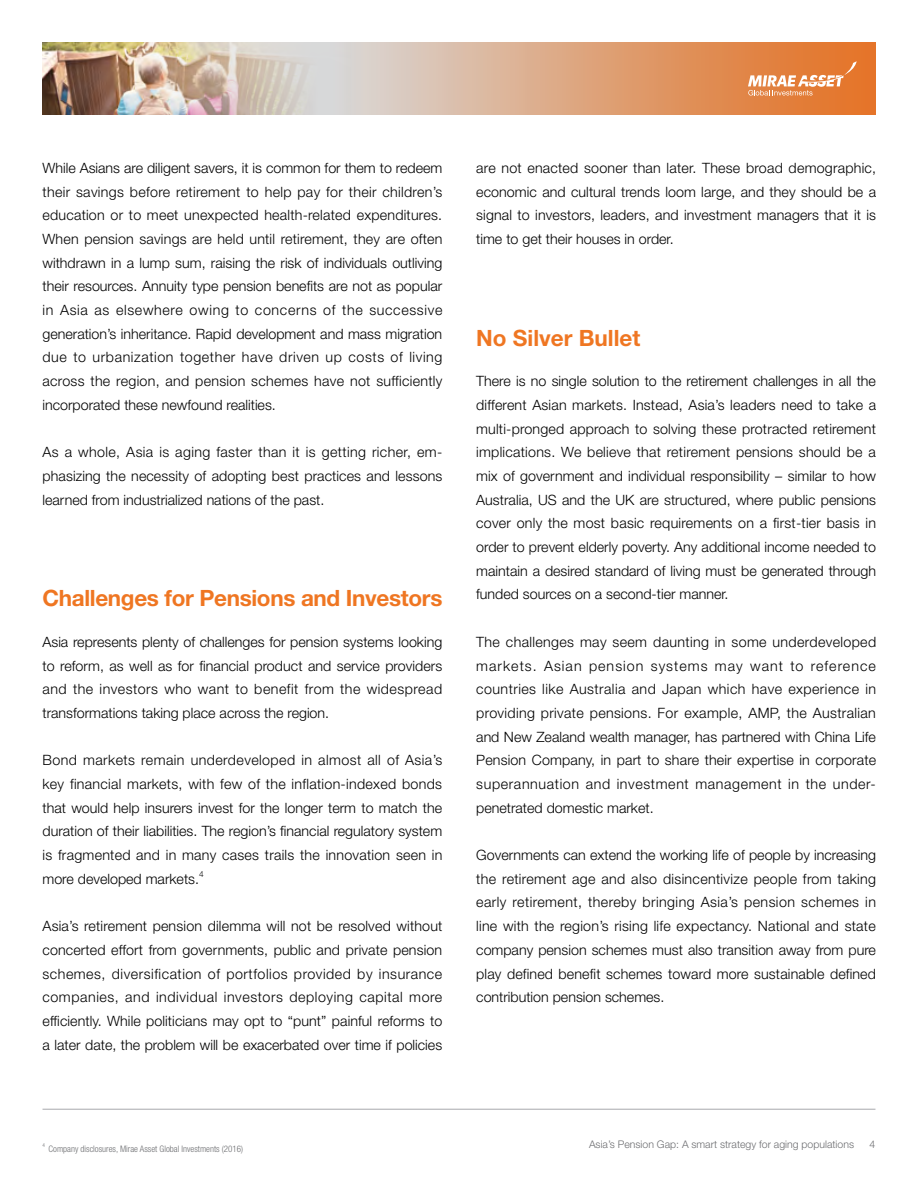
<style>
.page{position:relative;width:918px;height:1188px;background:#fff}
.page>*{position:absolute;margin:0;border:0;box-sizing:border-box;transform-origin:0 0}
.t1{font:700 22.5px "Helvetica Neue LT Std";letter-spacing:-.015em;color:#ef7622}
.t2{font:300 14.25px/23.7px "Helvetica Neue LT Std";color:#000;text-align:justify}
.t3{font:300 10.5px "Helvetica Neue LT Std";color:#6d6e71}
.t4{font:300 condensed 9px "Helvetica Neue LT Std";color:#6d6e71}
.t5{font:300 8.25px "Helvetica Neue LT Std";color:#000}
.t6{font:300 condensed 5.25px "Helvetica Neue LT Std";color:#6d6e71}
</style>
<div class="page">
<hr style="left:43px;top:1109px;width:832px;height:1px;background:#a7a9ac">
<svg style="left:350px;top:42px;width:525px;height:73px"></svg>
<img style="left:43px;top:42px;width:307px;height:73px">
<svg style="left:748px;top:61px;width:109px;height:35px"></svg>
<p class="t2" style="left:43px;top:156px;width:401px">While Asians are diligent savers, it is common for them to redeem their savings before retirement to help pay for their children’s education or to meet unexpected health-related expenditures.<br>When pension savings are held until retirement, they are often withdrawn in a lump sum, raising the risk of individuals outliving their resources. Annuity type pension benefits are not as popular in Asia as elsewhere owing to concerns of the successive generation’s inheritance. Rapid development and mass migration due to urbanization together have driven up costs of living across the region, and pension schemes have not sufficiently incorporated these newfound realities.</p>
<p class="t2" style="left:43px;top:440px;width:401px">As a whole, Asia is aging faster than it is getting richer, em&shy;phasizing the necessity of adopting best practices and lessons learned from industrialized nations of the past.</p>
<h1 class="t1" style="left:43px;top:584px;width:401px">Challenges for Pensions and Investors</h1>
<p class="t2" style="left:43px;top:630px;width:401px">Asia represents plenty of challenges for pension systems looking to reform, as well as for financial product and service providers and the investors who want to benefit from the widespread transformations taking place across the region.</p>
<p class="t2" style="left:43px;top:748px;width:401px">Bond markets remain underdeveloped in almost all of Asia’s key financial markets, with few of the inflation-indexed bonds that would help insurers invest for the longer term to match the duration of their liabilities. The region’s financial regulatory system is fragmented and in many cases trails the innovation seen in more developed markets.</p>
<p class="t5" style="left:199px;top:869px;width:6px">4</p>
<p class="t2" style="left:43px;top:914px;width:401px">Asia’s retirement pension dilemma will not be resolved without concerted effort from governments, public and private pension schemes, diversification of portfolios provided by insurance companies, and individual investors deploying capital more efficiently. While politicians may opt to “punt” painful reforms to a later date, the problem will be exacerbated over time if policies</p>
<p class="t2" style="left:476px;top:156px;width:401px">are not enacted sooner than later. These broad demographic, economic and cultural trends loom large, and they should be a signal to investors, leaders, and investment managers that it is time to get their houses in order.</p>
<h1 class="t1" style="left:476px;top:324px;width:166px">No Silver Bullet</h1>
<p class="t2" style="left:476px;top:369px;width:401px">There is no single solution to the retirement challenges in all the different Asian markets. Instead, Asia’s leaders need to take a multi-pronged approach to solving these protracted retirement implications. We believe that retirement pensions should be a mix of government and individual responsibility – similar to how Australia, US and the UK are structured, where public pensions cover only the most basic requirements on a first-tier basis in order to prevent elderly poverty. Any additional income needed to maintain a desired standard of living must be generated through funded sources on a second-tier manner.</p>
<p class="t2" style="left:476px;top:630px;width:401px">The challenges may seem daunting in some underdeveloped markets. Asian pension systems may want to reference countries like Australia and Japan which have experience in providing private pensions. For example, AMP, the Australian and New Zealand wealth manager, has partnered with China Life Pension Company, in part to share their expertise in corporate superannuation and investment management in the under&shy;penetrated domestic market.</p>
<p class="t2" style="left:476px;top:843px;width:401px">Governments can extend the working life of people by increasing the retirement age and also disincentivize people from taking early retirement, thereby bringing Asia’s pension schemes in line with the region’s rising life expectancy. National and state company pension schemes must also transition away from pure play defined benefit schemes toward more sustainable defined contribution pension schemes.</p>
<p class="t6" style="left:43px;top:1143px;width:4px">4</p>
<p class="t4" style="left:49px;top:1143px;width:196px">Company disclosures, Mirae Asset Global Investments (2016)</p>
<p class="t3" style="left:589px;top:1138px;width:267px">Asia’s Pension Gap: A smart strategy for aging populations</p>
<p class="t3" style="left:870px;top:1138px;width:7px">4</p>
</div>
